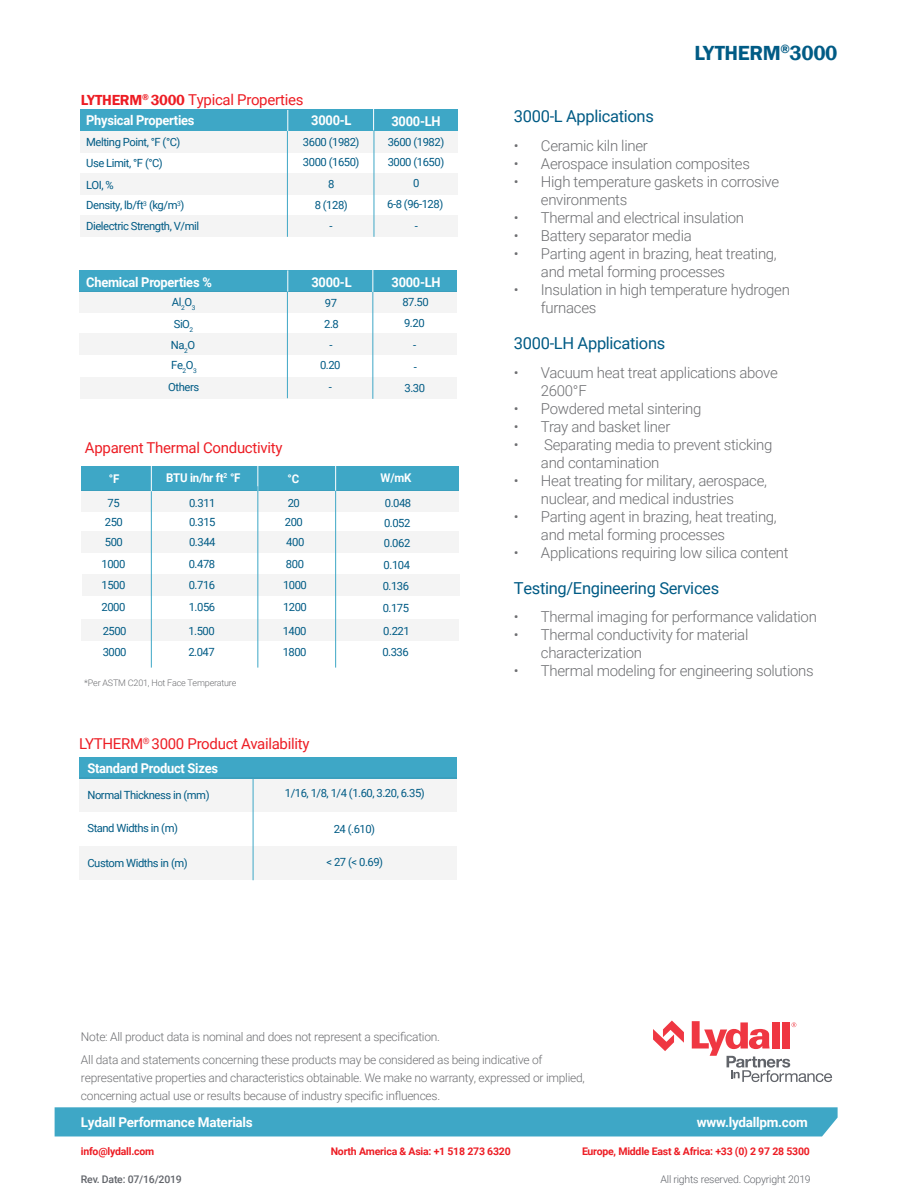
<style>
.page{position:relative;width:918px;height:1188px;background:#fff}
.page>*{position:absolute;margin:0;border:0;box-sizing:border-box;transform-origin:0 0}
.t1{font:600 21px "Franklin Gothic";letter-spacing:-.02em;color:#005b85}
.t2{font:16.5px "Roboto";letter-spacing:-.02em;color:#005b85}
.t3{font:300 15px/18px "Roboto";letter-spacing:-.02em;color:#6d6e71}
.t4{font:15px "Roboto";letter-spacing:-.02em;color:#ed1d24}
.t5{font:700 13.5px "Roboto";letter-spacing:-.02em;color:#fff;scale:.95 1}
.t6{font:700 13.5px "Roboto";letter-spacing:-.02em;color:#fff}
.t7{font:300 12px/22.5px "Roboto";letter-spacing:-.02em;color:#6d6e71}
.t8{font:700 12px "Roboto";letter-spacing:-.02em;color:#fff;scale:.95 1}
.t9{font:11.25px/21px "Roboto";letter-spacing:-.04em;color:#005b85}
.t10{font:700 10.5px "Roboto";letter-spacing:-.02em;color:#ed1d24}
.t11{font:300 10.5px "Roboto";letter-spacing:-.02em;color:#61646a}
.t12{font:500 10.5px "Roboto";letter-spacing:-.02em;color:#61646a}
.t13{font:300 9px "Roboto";letter-spacing:-.02em;color:#6d6e71}
.s1{font-family:"Franklin Gothic";font-weight:600}
</style>
<div class="page">
<div style="left:80px;top:292px;width:377px;height:21px;background:#f4f4f4"></div>
<div style="left:81px;top:173px;width:377px;height:22px;background:#f4f4f4"></div>
<div style="left:81px;top:131px;width:377px;height:21px;background:#f4f4f4"></div>
<div style="left:81px;top:110px;width:377px;height:21px;background:#3ea7c6"></div>
<div style="left:55px;top:1107px;width:783px;height:29px;background:#3ea7c6"></div>
<svg style="left:653px;top:1021px;width:31px;height:30px"></svg>
<svg style="left:692px;top:1021px;width:140px;height:61px"></svg>
<div style="left:80px;top:334px;width:377px;height:21px;background:#f4f4f4"></div>
<div style="left:81px;top:216px;width:377px;height:21px;background:#f4f4f4"></div>
<hr style="left:287px;top:130px;width:1px;height:107px;background:#3ea7c6">
<div style="left:80px;top:271px;width:377px;height:21px;background:#3ea7c6"></div>
<div style="left:79px;top:778px;width:377px;height:34px;background:#f4f4f4"></div>
<div style="left:79px;top:757px;width:377px;height:21px;background:#3ea7c6"></div>
<div style="left:79px;top:846px;width:377px;height:34px;background:#f4f4f4"></div>
<hr style="left:253px;top:778px;width:1px;height:102px;background:#3ea7c6">
<div style="left:80px;top:377px;width:377px;height:21px;background:#f4f4f4"></div>
<hr style="left:287px;top:292px;width:1px;height:106px;background:#3ea7c6">
<hr style="left:373px;top:96px;width:1px;height:35px;background:#fff">
<svg style="left:287px;top:110px;width:1px;height:21px"></svg>
<hr style="left:374px;top:130px;width:1px;height:107px;background:#3ea7c6">
<hr style="left:372px;top:292px;width:1px;height:107px;background:#3ea7c6">
<svg style="left:287px;top:270px;width:1px;height:22px"></svg>
<svg style="left:372px;top:270px;width:1px;height:22px"></svg>
<div style="left:81px;top:620px;width:377px;height:21px;background:#f4f4f4"></div>
<div style="left:81px;top:491px;width:378px;height:21px;background:#f4f4f4"></div>
<div style="left:81px;top:531px;width:378px;height:21px;background:#f4f4f4"></div>
<div style="left:81px;top:466px;width:378px;height:25px;background:#3ea7c6"></div>
<hr style="left:335px;top:456px;width:1px;height:35px;background:#fff">
<hr style="left:151px;top:458px;width:1px;height:33px;background:#fff">
<svg style="left:257px;top:466px;width:1px;height:20px"></svg>
<div style="left:82px;top:574px;width:378px;height:21px;background:#f4f4f4"></div>
<hr style="left:335px;top:491px;width:1px;height:177px;background:#3ea7c6">
<hr style="left:257px;top:486px;width:1px;height:182px;background:#3ea7c6">
<hr style="left:151px;top:491px;width:1px;height:177px;background:#3ea7c6">
<p class="t4" style="left:81px;top:89px;width:224px"><span class="s1">LYTHERM</span><sup>®</sup> <span class="s1">3000</span> Typical Properties</p>
<p class="t5" style="left:86px;top:111px;width:115px">Physical Properties</p>
<p class="t5" style="left:311px;top:111px;width:44px">3000-L</p>
<p class="t5" style="left:391px;top:112px;width:53px">3000-LH</p>
<p class="t9" style="left:388px;top:131px;width:58px;line-height:20.1px">3600 (1982)<br>3000 (1650)</p>
<p class="t9" style="left:387px;top:193px;width:58px">6-8 (96-128)</p>
<p class="t9" style="left:303px;top:131px;width:58px;text-align:center">3600 (1982)<br>3000 (1650)<br>8<br>8 (128)</p>
<p class="t9" style="left:86px;top:131px;width:96px">Melting Point, °F (°C)</p>
<p class="t9" style="left:86px;top:152px;width:100px">Use Limit, °F (°C)<br>LOI, %<br>Density, lb/ft<sup>3</sup> (kg/m<sup>3</sup>)</p>
<p class="t9" style="left:413px;top:172px;width:8px">0</p>
<p class="t9" style="left:415px;top:215px;width:5px">-</p>
<p class="t9" style="left:86px;top:216px;width:114px">Dielectric Strength, V/mil</p>
<p class="t9" style="left:330px;top:215px;width:5px">-</p>
<p class="t5" style="left:86px;top:272px;width:134px">Chemical Properties %</p>
<p class="t5" style="left:311px;top:273px;width:44px">3000-L</p>
<p class="t5" style="left:392px;top:273px;width:53px">3000-LH</p>
<p class="t9" style="left:402px;top:291px;width:28px;line-height:21.5px;text-align:center">87.50<br>9.20 -<br>-<br>3.30</p>
<p class="t9" style="left:172px;top:290px;width:25px;line-height:22.4px">Al<sub>2</sub>O<sub>3<br></sub>SiO<sub>2</sub></p>
<p class="t9" style="left:171px;top:335px;width:28px;line-height:20px">Na<sub>2</sub>O<br>Fe<sub>2</sub>O<sub>3</sub></p>
<p class="t9" style="left:324px;top:292px;width:16px;text-align:center">97<br>2.8 -</p>
<p class="t9" style="left:320px;top:354px;width:22px">0.20</p>
<p class="t9" style="left:168px;top:376px;width:32px">Others</p>
<p class="t9" style="left:329px;top:376px;width:5px">-</p>
<p class="t4" style="left:85px;top:437px;width:199px">Apparent Thermal Conductivity</p>
<p class="t5" style="left:113px;top:467px;width:157px">Mean Temperature, °F (°C)</p>
<p class="t9" style="left:189px;top:492px;width:28px">0.311</p>
<p class="t9" style="left:384px;top:492px;width:29px;line-height:20.1px;text-align:justify">0.048<br>0.052<br>0.062</p>
<p class="t8" style="left:109px;top:470px;width:13px">°F</p>
<p class="t8" style="left:166px;top:469px;width:80px">BTU in/hr ft<sup>2</sup> °F</p>
<p class="t8" style="left:288px;top:471px;width:14px">°C</p>
<p class="t8" style="left:381px;top:469px;width:34px">W/mK</p>
<p class="t9" style="left:105px;top:493px;width:20px;line-height:19.6px">75<br>250<br>500</p>
<p class="t9" style="left:285px;top:493px;width:21px;line-height:19.5px">20<br>200<br>400</p>
<p class="t9" style="left:189px;top:512px;width:28px;line-height:19.5px">0.315<br>0.344</p>
<p class="t9" style="left:102px;top:553px;width:25px">1000<br>1500</p>
<p class="t9" style="left:189px;top:553px;width:28px">0.478<br>0.716</p>
<p class="t9" style="left:283px;top:553px;width:25px">800<br>1000</p>
<p class="t9" style="left:102px;top:596px;width:25px">2000</p>
<p class="t9" style="left:189px;top:596px;width:28px">1.056</p>
<p class="t9" style="left:283px;top:596px;width:25px">1200</p>
<p class="t9" style="left:383px;top:596px;width:29px;line-height:23.2px">0.175<br>0.221</p>
<p class="t9" style="left:382px;top:641px;width:28px">0.336</p>
<p class="t9" style="left:383px;top:553px;width:29px">0.104<br>0.136</p>
<p class="t9" style="left:103px;top:620px;width:25px">2500<br>3000</p>
<p class="t9" style="left:188px;top:620px;width:28px">1.500<br>2.047</p>
<p class="t9" style="left:283px;top:620px;width:25px">1400<br>1800</p>
<p class="t13" style="left:84px;top:677px;width:154px">*Per ASTM C201, Hot Face Temperature</p>
<p class="t4" style="left:79px;top:733px;width:232px">LYTHERM<sup>®</sup> 3000 Product Availability</p>
<p class="t5" style="left:87px;top:758px;width:139px">Standard Product Sizes</p>
<p class="t9" style="left:87px;top:784px;width:124px">Normal Thickness in (mm)</p>
<p class="t9" style="left:87px;top:817px;width:92px">Stand Widths in (m)</p>
<p class="t9" style="left:87px;top:852px;width:102px">Custom Widths in (m)</p>
<p class="t9" style="left:285px;top:782px;width:142px">1/16, 1/8, 1/4 (1.60, 3.20, 6.35)</p>
<p class="t9" style="left:334px;top:818px;width:43px">24 (.610)</p>
<p class="t9" style="left:326px;top:851px;width:58px">&lt; 27 (&lt; 0.69)</p>
<h1 class="t1" style="left:694px;top:40px;width:145px">LYTHERM<sup>®</sup>3000</h1>
<p class="t2" style="left:514px;top:105px;width:141px">3000-L Applications</p>
<p class="t3" style="left:514px;top:136px;width:135px">• Ceramic kiln liner</p>
<p class="t3" style="left:514px;top:154px;width:237px">• Aerospace insulation composites</p>
<p class="t3" style="left:541px;top:172px;width:240px;text-indent:-27px">• High temperature gaskets in corrosive environments</p>
<p class="t3" style="left:514px;top:208px;width:232px">• Thermal and electrical insulation</p>
<p class="t3" style="left:514px;top:226px;width:179px">• Battery separator media</p>
<p class="t3" style="left:541px;top:244px;width:237px;text-indent:-27px">• Parting agent in brazing, heat treating, and metal forming processes</p>
<p class="t3" style="left:541px;top:280px;width:251px;text-indent:-27px">• Insulation in high temperature hydrogen furnaces</p>
<p class="t2" style="left:514px;top:331px;width:153px">3000-LH Applications</p>
<p class="t3" style="left:541px;top:363px;width:238px;text-indent:-27px">• Vacuum heat treat applications above<br>2600°F</p>
<p class="t3" style="left:514px;top:399px;width:189px">• Powdered metal sintering</p>
<p class="t3" style="left:514px;top:417px;width:158px">• Tray and basket liner</p>
<p class="t3" style="left:541px;top:435px;width:233px;text-indent:-27px">• Separating media to prevent sticking and contamination</p>
<p class="t3" style="left:514px;top:471px;width:255px;text-align:center">• Heat treating for military, aerospace, nuclear, and medical industries</p>
<p class="t3" style="left:541px;top:507px;width:237px;text-indent:-27px">• Parting agent in brazing, heat treating, and metal forming processes</p>
<p class="t3" style="left:514px;top:543px;width:276px">• Applications requiring low silica content</p>
<p class="t2" style="left:514px;top:576px;width:207px">Testing/Engineering Services</p>
<p class="t3" style="left:514px;top:607px;width:305px">• Thermal imaging for performance validation</p>
<p class="t3" style="left:541px;top:625px;width:209px;text-indent:-27px">• Thermal conductivity for material characterization</p>
<p class="t3" style="left:514px;top:661px;width:301px">• Thermal modeling for engineering solutions</p>
<p class="t7" style="left:81px;top:1025px;width:463px">Note: All product data is nominal and does not represent a specification.<br>All data and statements concerning these products may be considered as being indicative of</p>
<p class="t7" style="left:81px;top:1068px;width:505px;line-height:18px">representative properties and characteristics obtainable. We make no warranty, expressed or implied, concerning actual use or results because of industry specific influences.</p>
<p class="t6" style="left:81px;top:1113px;width:173px">Lydall Performance Materials</p>
<p class="t6" style="left:697px;top:1112px;width:112px">www.lydallpm.com</p>
<p class="t10" style="left:81px;top:1144px;width:75px">info@lydall.com</p>
<p class="t10" style="left:331px;top:1144px;width:181px">North America &amp; Asia: +1 518 273 6320</p>
<p class="t10" style="left:582px;top:1144px;width:229px">Europe, Middle East &amp; Africa: +33 (0) 2 97 28 5300</p>
<p class="t11" style="left:661px;top:1172px;width:152px">All rights reserved. Copyright 2019</p>
<p class="t12" style="left:81px;top:1172px;width:102px">Rev. Date: 07/16/2019</p>
</div>
